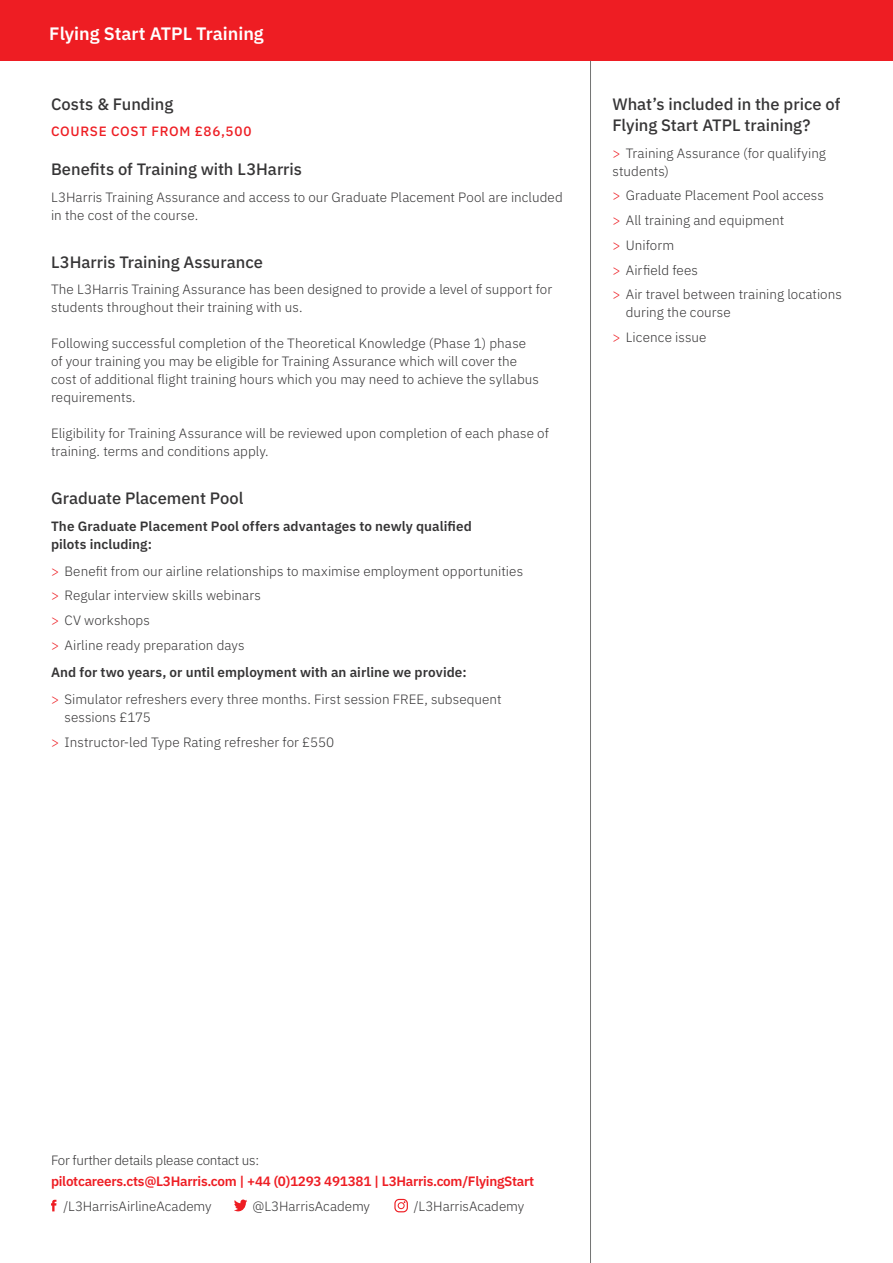
<style>
.page{position:relative;width:893px;height:1263px;background:#fff}
.page>*{position:absolute;margin:0;border:0;box-sizing:border-box;transform-origin:0 0}
.t1{font:600 18px "IBM Plex Sans";color:#fff}
.INTRO___Plex_Sans_Medium_11pt__14_lead__{font:500 16.5px/21px "IBM Plex Sans";letter-spacing:-.005em;color:#363536}
.BODY___Plex_Sans_Light_9pt__12_lead__0_0{font:300 13.5px/18px "IBM Plex Sans";letter-spacing:.005em;color:#363536}
.BODY___Plex_Sans_Light_9pt__12_lead__0_0-2{font:600 13.5px/18px "IBM Plex Sans";letter-spacing:.005em;color:#363536}
.t2{font:600 13.5px "IBM Plex Sans";letter-spacing:-.02em;color:#ee1d23}
.copy{font:300 13.5px "IBM Plex Sans";letter-spacing:-.005em;color:#363536}
.BODY___Plex_Sans_Light_9pt__12_lead__0_0-3{font:300 13.5px "IBM Plex Sans";letter-spacing:-.02em;color:#363536}
.H3__RED____Plex_Sans_Medium_9pt__12_lead{font:500 13.5px "IBM Plex Sans";letter-spacing:.05em;color:#ee1d23}
.s1{color:#ee1d23}
</style>
<div class="page">
<div style="left:0;top:0;width:893px;height:61px;background:#ee1d23"></div>
<hr style="left:590px;top:61px;width:1px;height:1202px;background:#737473">
<svg style="left:51px;top:1200px;width:5px;height:11px"></svg>
<svg style="left:234px;top:1199px;width:13px;height:12px"></svg>
<svg style="left:394px;top:1199px;width:14px;height:13px"></svg>
<p class="t1" style="left:49px;top:19px;width:216px">Flying Start ATPL Training</p>
<p class="INTRO___Plex_Sans_Medium_11pt__14_lead__" style="left:51px;top:92px;width:124px">Costs &amp; Funding</p>
<p class="H3__RED____Plex_Sans_Medium_9pt__12_lead" style="left:51px;top:121px;width:202px">COURSE COST FROM £86,500</p>
<p class="INTRO___Plex_Sans_Medium_11pt__14_lead__" style="left:51px;top:157px;width:252px">Benefits of Training with L3Harris</p>
<p class="BODY___Plex_Sans_Light_9pt__12_lead__0_0" style="left:51px;top:187px;width:513px">L3Harris Training Assurance and access to our Graduate Placement Pool are included in the cost of the course.</p>
<p class="INTRO___Plex_Sans_Medium_11pt__14_lead__" style="left:51px;top:250px;width:214px">L3Harris Training Assurance</p>
<p class="BODY___Plex_Sans_Light_9pt__12_lead__0_0" style="left:51px;top:279px;width:503px">The L3Harris Training Assurance has been designed to provide a level of support for students throughout their training with us.</p>
<p class="BODY___Plex_Sans_Light_9pt__12_lead__0_0" style="left:51px;top:333px;width:489px">Following successful completion of the Theoretical Knowledge (Phase 1) phase of your training you may be eligible for Training Assurance which will cover the cost of additional flight training hours which you may need to achieve the syllabus requirements.</p>
<p class="BODY___Plex_Sans_Light_9pt__12_lead__0_0" style="left:51px;top:423px;width:499px">Eligibility for Training Assurance will be reviewed upon completion of each phase of training. terms and conditions apply.</p>
<p class="INTRO___Plex_Sans_Medium_11pt__14_lead__" style="left:51px;top:486px;width:194px">Graduate Placement Pool</p>
<p class="BODY___Plex_Sans_Light_9pt__12_lead__0_0-2" style="left:51px;top:516px;width:422px">The Graduate Placement Pool offers advantages to newly qualified pilots including:</p>
<p class="BODY___Plex_Sans_Light_9pt__12_lead__0_0" style="left:51px;top:561px;width:474px"><span class="s1">&gt;</span> Benefit from our airline relationships to maximise employment opportunities</p>
<p class="BODY___Plex_Sans_Light_9pt__12_lead__0_0" style="left:51px;top:585px;width:211px"><span class="s1">&gt;</span> Regular interview skills webinars</p>
<p class="BODY___Plex_Sans_Light_9pt__12_lead__0_0" style="left:51px;top:610px;width:100px"><span class="s1">&gt;</span> CV workshops</p>
<p class="BODY___Plex_Sans_Light_9pt__12_lead__0_0" style="left:51px;top:635px;width:195px"><span class="s1">&gt;</span> Airline ready preparation days</p>
<p class="BODY___Plex_Sans_Light_9pt__12_lead__0_0-2" style="left:51px;top:662px;width:417px">And for two years, or until employment with an airline we provide:</p>
<p class="BODY___Plex_Sans_Light_9pt__12_lead__0_0" style="left:65px;top:689px;width:439px;text-indent:-14px"><span class="s1">&gt;</span> Simulator refreshers every three months. First session FREE, subsequent sessions £175</p>
<p class="BODY___Plex_Sans_Light_9pt__12_lead__0_0" style="left:51px;top:732px;width:285px"><span class="s1">&gt;</span> Instructor-led Type Rating refresher for £550</p>
<p class="INTRO___Plex_Sans_Medium_11pt__14_lead__" style="left:612px;top:92px;width:230px">What’s included in the price of<br>Flying Start ATPL training?</p>
<p class="BODY___Plex_Sans_Light_9pt__12_lead__0_0" style="left:612px;top:143px;width:215px"><span class="s1">&gt;</span> Training Assurance (for qualifying students)</p>
<p class="BODY___Plex_Sans_Light_9pt__12_lead__0_0" style="left:612px;top:185px;width:213px"><span class="s1">&gt;</span> Graduate Placement Pool access</p>
<p class="BODY___Plex_Sans_Light_9pt__12_lead__0_0" style="left:612px;top:210px;width:173px"><span class="s1">&gt;</span> All training and equipment</p>
<p class="BODY___Plex_Sans_Light_9pt__12_lead__0_0" style="left:612px;top:235px;width:63px"><span class="s1">&gt;</span> Uniform</p>
<p class="BODY___Plex_Sans_Light_9pt__12_lead__0_0" style="left:612px;top:260px;width:87px"><span class="s1">&gt;</span> Airfield fees</p>
<p class="BODY___Plex_Sans_Light_9pt__12_lead__0_0" style="left:626px;top:284px;width:218px;text-indent:-14px"><span class="s1">&gt;</span> Air travel between training locations during the course</p>
<p class="BODY___Plex_Sans_Light_9pt__12_lead__0_0" style="left:612px;top:327px;width:96px"><span class="s1">&gt;</span> Licence issue</p>
<p class="BODY___Plex_Sans_Light_9pt__12_lead__0_0-3" style="left:51px;top:1150px;width:210px">For further details please contact us:</p>
<p class="t2" style="left:51px;top:1170px;width:485px">pilotcareers.cts@L3Harris.com | +44 (0)1293 491381 | L3Harris.com/FlyingStart</p>
<p class="copy" style="left:63px;top:1196px;width:150px">/L3HarrisAirlineAcademy</p>
<p class="copy" style="left:252px;top:1196px;width:119px">@L3HarrisAcademy</p>
<p class="copy" style="left:414px;top:1196px;width:112px">/L3HarrisAcademy</p>
</div>
